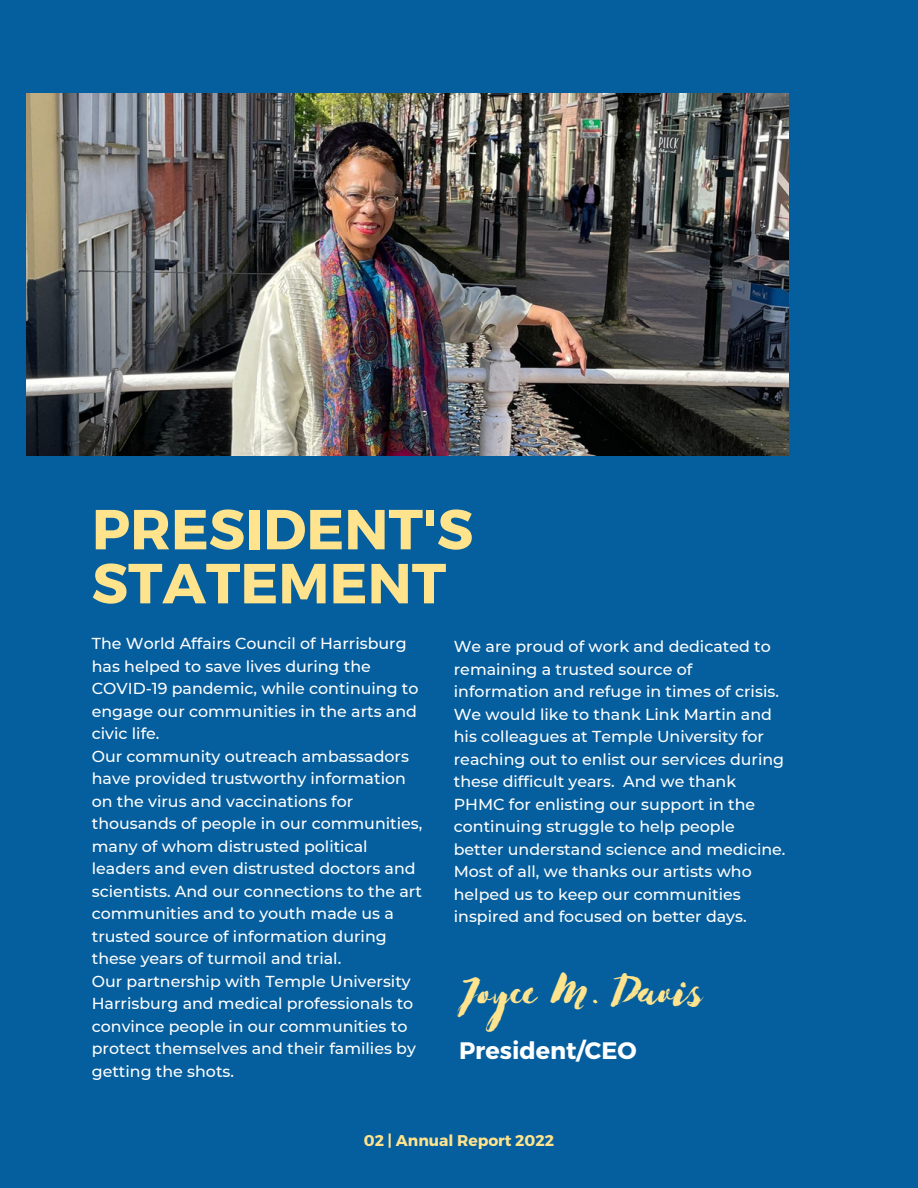
<style>
.page{position:relative;width:918px;height:1188px;background:#055e9d}
.page>*{position:absolute;margin:0;border:0;box-sizing:border-box;transform-origin:0 0}
.t1{font:700 56.4px/54px "Montserrat";color:#ffe48d}
.t2{font:49.8px "Advetime";letter-spacing:.02em;color:#ffe48d}
.t3{font:700 23.85px "Montserrat";color:#fff}
.t4{font:500 15.9px/22.5px "Montserrat";color:#fff}
.t5{font:700 15.6px "Montserrat";color:#ffe48d}
</style>
<div class="page">
<img style="left:27px;top:94px;width:762px;height:361px">
<p class="t1" style="left:92px;top:499px;width:383px">PRESIDENT'S<br>STATEMENT</p>
<p class="t4" style="left:92px;top:632px;width:328px">The World Affairs Council of Harrisburg has helped to save lives during the<br>COVID-19 pandemic, while continuing to engage our communities in the arts and civic life.</p>
<p class="t4" style="left:92px;top:745px;width:332px">Our community outreach ambassadors have provided trustworthy information on the virus and vaccinations for thousands of people in our communities, many of whom distrusted political leaders and even distrusted doctors and scientists. And our connections to the art communities and to youth made us a trusted source of information during these years of turmoil and trial.</p>
<p class="t4" style="left:92px;top:970px;width:326px">Our partnership with Temple University Harrisburg and medical professionals to convince people in our communities to protect themselves and their families by getting the shots.</p>
<p class="t4" style="left:454px;top:636px;width:327px">We are proud of work and dedicated to remaining a trusted source of information and refuge in times of crisis.</p>
<p class="t4" style="left:454px;top:703px;width:333px">We would like to thank Link Martin and his colleagues at Temple University for reaching out to enlist our services during these difficult years. And we thank PHMC for enlisting our support in the continuing struggle to help people better understand science and medicine.<br>Most of all, we thanks our artists who helped us to keep our communities inspired and focused on better days.</p>
<p class="t2" style="left:459px;top:955px;width:244px">Joyce M. Davis</p>
<p class="t3" style="left:459px;top:1035px;width:179px">President/CEO</p>
<p class="t5" style="left:364px;top:1130px;width:192px">02 | Annual Report 2022</p>
</div>
